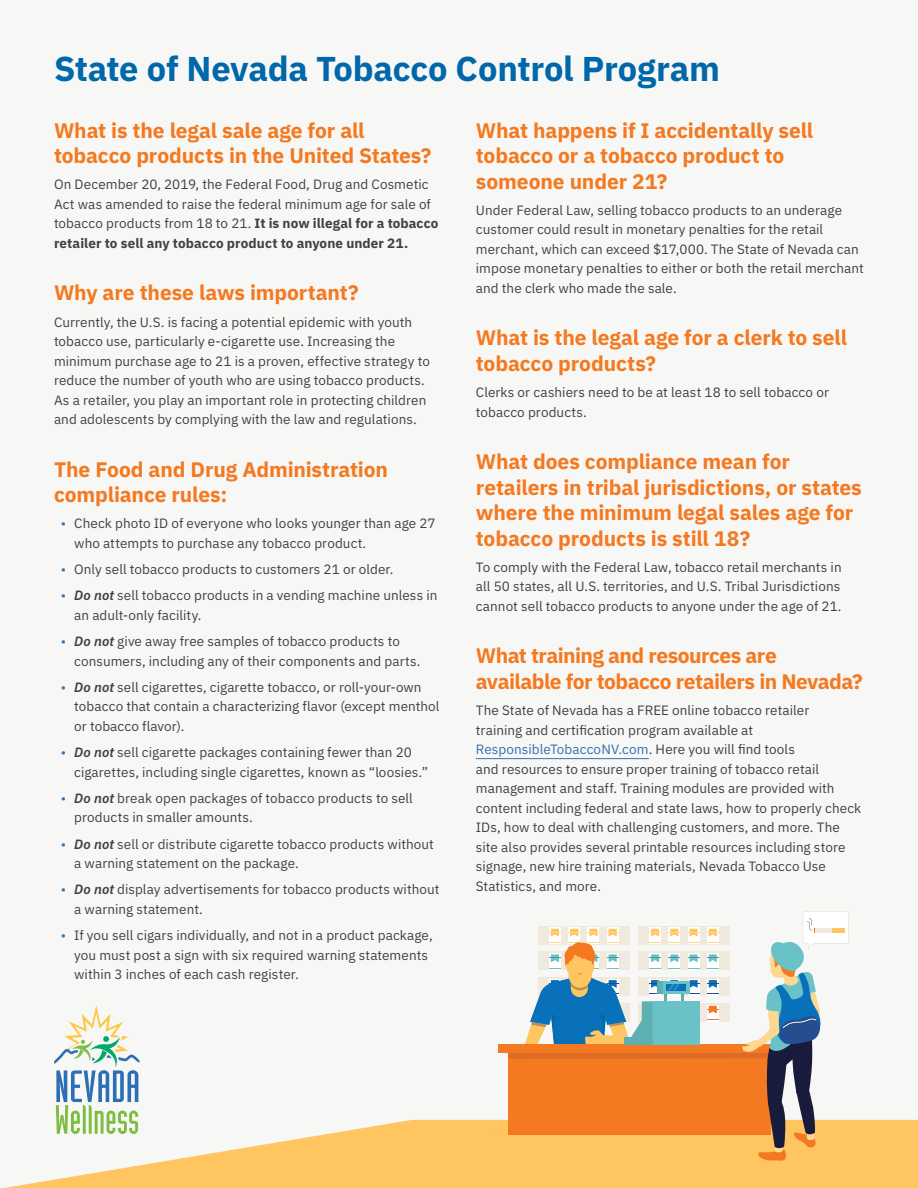
<style>
.page{position:relative;width:918px;height:1188px;background:#f7f8f6}
.page>*{position:absolute;margin:0;border:0;box-sizing:border-box;transform-origin:0 0}
.t1{font:700 34.5px "IBM Plex Sans";letter-spacing:-.01em;color:#0067ab}
.t2{font:700 21px/25.5px "IBM Plex Sans";letter-spacing:-.005em;color:#f47920}
.t3{font:700 21px/25.5px "IBM Plex Sans";letter-spacing:-.025em;color:#f47920}
.t4{font:13.5px/19.5px "IBM Plex Sans";letter-spacing:.005em;color:#414042}
.s1{font-weight:700}
.s2{color:#3370b1}
.s3{font-weight:600;font-style:italic}
</style>
<div class="page">
<hr style="left:476px;top:758px;width:173px;height:1px;background:#3370b1">
<svg style="left:5px;top:1120px;width:913px;height:68px;fill:#fec560"></svg>
<svg style="left:54px;top:1005px;width:86px;height:129px"></svg>
<div style="left:498px;top:1044px;width:285px;height:9px;background:#f47920"></div>
<svg style="left:508px;top:911px;width:341px;height:252px"></svg>
<h1 class="t1" style="left:54px;top:41px;width:668px">State of Nevada Tobacco Control Program</h1>
<h2 class="t2" style="left:54px;top:116px;width:379px">What is the legal sale age for all tobacco products in the United States?</h2>
<p class="t4" style="left:54px;top:174px;width:386px">On December 20, 2019, the Federal Food, Drug and Cosmetic Act was amended to raise the federal minimum age for sale of tobacco products from 18 to 21. <span class="s1">It is now illegal for a tobacco retailer to sell any tobacco product to anyone under 21.</span></p>
<h2 class="t2" style="left:54px;top:278px;width:306px">Why are these laws important?</h2>
<p class="t4" style="left:54px;top:311px;width:377px">Currently, the U.S. is facing a potential epidemic with youth tobacco use, particularly e-cigarette use. Increasing the minimum purchase age to 21 is a proven, effective strategy to reduce the number of youth who are using tobacco products.<br>As a retailer, you play an important role in protecting children and adolescents by complying with the law and regulations.</p>
<h2 class="t2" style="left:54px;top:455px;width:336px">The Food and Drug Administration compliance rules:</h2>
<p class="t4" style="left:74px;top:513px;width:363px;text-indent:-14px"><span class="s2">•</span> Check photo ID of everyone who looks younger than age 27 who attempts to purchase any tobacco product.</p>
<p class="t4" style="left:61px;top:558px;width:334px"><span class="s2">•</span> Only sell tobacco products to customers 21 or older.</p>
<p class="t4" style="left:74px;top:585px;width:365px;text-indent:-14px"><span class="s2">•</span> <span class="s3">Do not</span> sell tobacco products in a vending machine unless in an adult-only facility.</p>
<p class="t4" style="left:74px;top:630px;width:348px;text-indent:-14px"><span class="s2">•</span> <span class="s3">Do not</span> give away free samples of tobacco products to consumers, including any of their components and parts.</p>
<p class="t4" style="left:74px;top:676px;width:367px;text-indent:-14px"><span class="s2">•</span> <span class="s3">Do not</span> sell cigarettes, cigarette tobacco, or roll-your-own tobacco that contain a characterizing flavor (except menthol or tobacco flavor).</p>
<p class="t4" style="left:74px;top:741px;width:355px;text-indent:-14px"><span class="s2">•</span> <span class="s3">Do not</span> sell cigarette packages containing fewer than 20 cigarettes, including single cigarettes, known as “loosies.”</p>
<p class="t4" style="left:74px;top:787px;width:340px;text-indent:-14px"><span class="s2">•</span> <span class="s3">Do not</span> break open packages of tobacco products to sell products in smaller amounts.</p>
<p class="t4" style="left:74px;top:833px;width:361px;text-indent:-14px"><span class="s2">•</span> <span class="s3">Do not</span> sell or distribute cigarette tobacco products without a warning statement on the package.</p>
<p class="t4" style="left:74px;top:879px;width:367px;text-indent:-14px"><span class="s2">•</span> <span class="s3">Do not</span> display advertisements for tobacco products without a warning statement.</p>
<p class="t4" style="left:74px;top:924px;width:360px;text-indent:-14px"><span class="s2">•</span> If you sell cigars individually, and not in a product package, you must post a sign with six required warning statements within 3 inches of each cash register.</p>
<h2 class="t2" style="left:476px;top:116px;width:339px">What happens if I accidentally sell tobacco or a tobacco product to someone under 21?</h2>
<p class="t4" style="left:476px;top:199px;width:389px">Under Federal Law, selling tobacco products to an underage customer could result in monetary penalties for the retail merchant, which can exceed $17,000. The State of Nevada can impose monetary penalties to either or both the retail merchant and the clerk who made the sale.</p>
<h2 class="t2" style="left:476px;top:323px;width:373px">What is the legal age for a clerk to sell tobacco products?</h2>
<p class="t4" style="left:476px;top:381px;width:355px">Clerks or cashiers need to be at least 18 to sell tobacco or tobacco products.</p>
<h2 class="t2" style="left:476px;top:447px;width:387px">What does compliance mean for retailers in tribal jurisdictions, or states where the minimum legal sales age for tobacco products is still 18?</h2>
<p class="t4" style="left:476px;top:556px;width:367px;text-align:justify">To comply with the Federal Law, tobacco retail merchants in all 50 states, all U.S. territories, and U.S. Tribal Jurisdictions cannot sell tobacco products to anyone under the age of 21.</p>
<h2 class="t3" style="left:476px;top:641px;width:388px">What training and resources are available for tobacco retailers in Nevada?</h2>
<p class="t4" style="left:476px;top:699px;width:387px">The State of Nevada has a FREE online tobacco retailer<br>training and certification program available at <span class="s2">ResponsibleTobaccoNV.com</span>. Here you will find tools<br>and resources to ensure proper training of tobacco retail management and staff. Training modules are provided with content including federal and state laws, how to properly check IDs, how to deal with challenging customers, and more. The site also provides several printable resources including store signage, new hire training materials, Nevada Tobacco Use Statistics, and more.</p>
</div>
